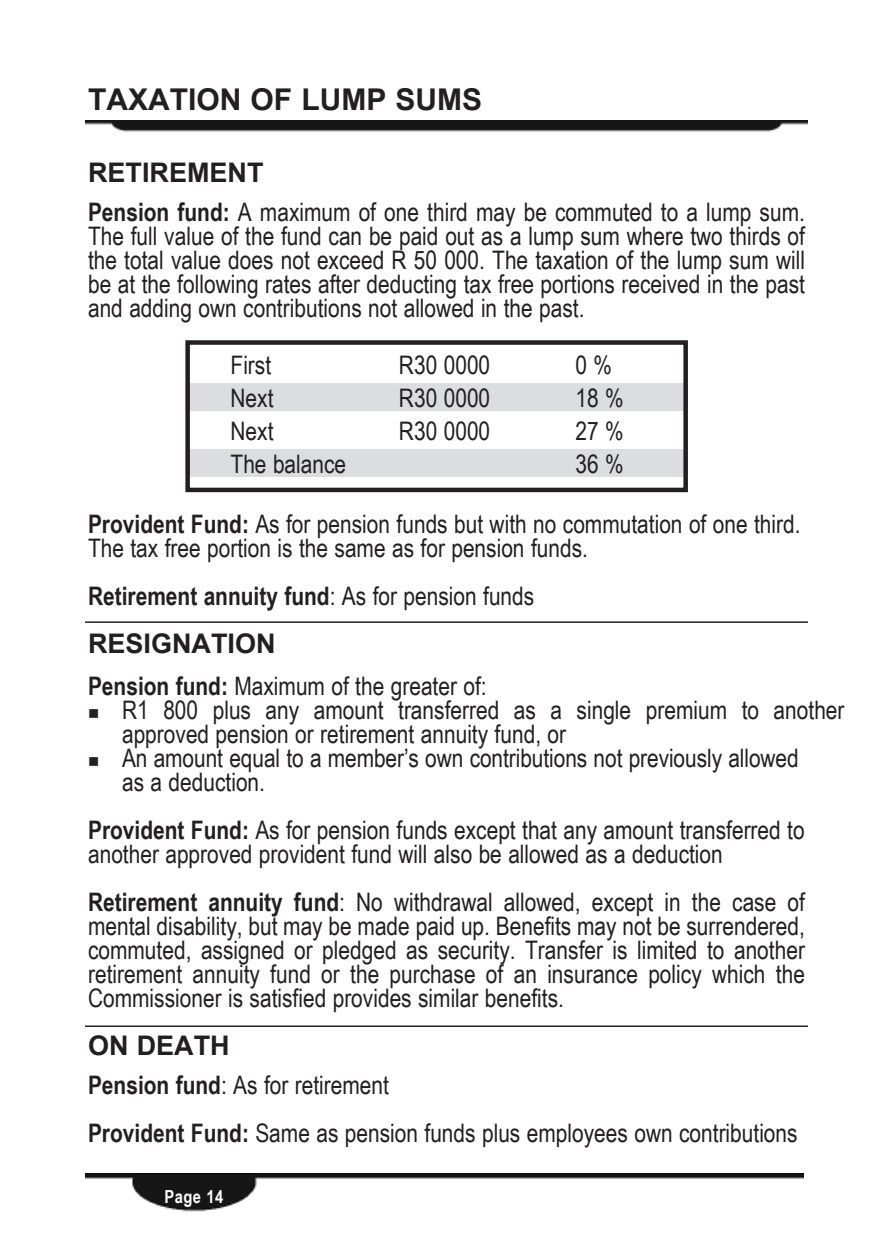
<style>
.page{position:relative;width:893px;height:1259px;background:#fff}
.page>*{position:absolute;margin:0;border:0;box-sizing:border-box;transform-origin:0 0}
.t1{font:700 30px "Arial";color:#231f20}
.t2{font:700 27px "Arial";color:#231f20}
.t3{font:25.5px/24px "Arial Narrow";color:#231f20}
.t4{font:700 25.5px "Arial Narrow";color:#231f20}
.t5{font:700 18px "Arial Narrow";color:#fff}
.s1{font-weight:700}
.s2{font-weight:400}
</style>
<div class="page">
<hr style="left:85px;top:621px;width:723px;height:2px;background:#231f20">
<hr style="left:85px;top:1025px;width:723px;height:2px;background:#231f20">
<img style="left:85px;top:120px;width:723px;height:12px">
<img style="left:85px;top:1174px;width:718px;height:38px">
<div style="left:188px;top:383px;width:500px;height:28px;background:#dcdddf"></div>
<div style="left:188px;top:449px;width:498px;height:28px;background:#dcdddf"></div>
<div style="left:185px;top:340px;width:503px;height:152px;border:4px solid #231f20"></div>
<p class="t1" style="left:88px;top:82px;width:396px">TAXATION OF LUMP SUMS</p>
<p class="t2" style="left:88px;top:157px;width:177px">RETIREMENT</p>
<p class="t3" style="left:88px;top:200px;width:718px;text-align:justify"><span class="s1">Pension fund:</span> A maximum of one third may be commuted to a lump sum.<br>The full value of the fund can be paid out as a lump sum where two thirds of the total value does not exceed R 50 000. The taxation of the lump sum will be at the following rates after deducting tax free portions received in the past and adding own contributions not allowed in the past.</p>
<p class="t3" style="left:231px;top:353px;width:42px">First</p>
<p class="t3" style="left:399px;top:353px;width:93px">R30 0000</p>
<p class="t3" style="left:576px;top:353px;width:38px">0 %</p>
<p class="t3" style="left:231px;top:386px;width:44px">Next</p>
<p class="t3" style="left:399px;top:386px;width:93px">R30 0000</p>
<p class="t3" style="left:576px;top:386px;width:50px">18 %</p>
<p class="t3" style="left:231px;top:419px;width:44px">Next</p>
<p class="t3" style="left:399px;top:419px;width:93px">R30 0000</p>
<p class="t3" style="left:576px;top:419px;width:50px">27 %</p>
<p class="t3" style="left:231px;top:452px;width:117px">The balance</p>
<p class="t3" style="left:576px;top:452px;width:50px">36 %</p>
<p class="t3" style="left:88px;top:512px;width:714px"><span class="s1">Provident Fund:</span> As for pension funds but with no commutation of one third.<br>The tax free portion is the same as for pension funds.</p>
<p class="t4" style="left:88px;top:581px;width:448px">Retirement annuity fund<span class="s2">: As for pension funds</span></p>
<p class="t2" style="left:88px;top:628px;width:189px">RESIGNATION</p>
<p class="t3" style="left:88px;top:674px;width:400px"><span class="s1">Pension fund:</span> Maximum of the greater of:</p>
<p class="t3" style="left:122px;top:698px;width:724px;text-indent:-34px">■ R1 800 plus any amount transferred as a single premium to another approved pension or retirement annuity fund, or</p>
<p class="t3" style="left:122px;top:746px;width:678px;text-indent:-34px">■ An amount equal to a member’s own contributions not previously allowed as a deduction.</p>
<p class="t3" style="left:88px;top:818px;width:718px"><span class="s1">Provident Fund:</span> As for pension funds except that any amount transferred to another approved provident fund will also be allowed as a deduction</p>
<p class="t3" style="left:88px;top:890px;width:718px;text-align:justify"><span class="s1">Retirement annuity fund</span>: No withdrawal allowed, except in the case of mental disability, but may be made paid up. Benefits may not be surrendered, commuted, assigned or pledged as security. Transfer is limited to another retirement annuity fund or the purchase of an insurance policy which the Commissioner is satisfied provides similar benefits.</p>
<p class="t2" style="left:88px;top:1030px;width:143px">ON DEATH</p>
<p class="t3" style="left:88px;top:1061px;width:711px;line-height:48px"><span class="s1">Pension fund</span>: As for retirement<br><span class="s1">Provident Fund:</span> Same as pension funds plus employees own contributions</p>
<p class="t5" style="left:165px;top:1185px;width:60px">Page 14</p>
</div>
